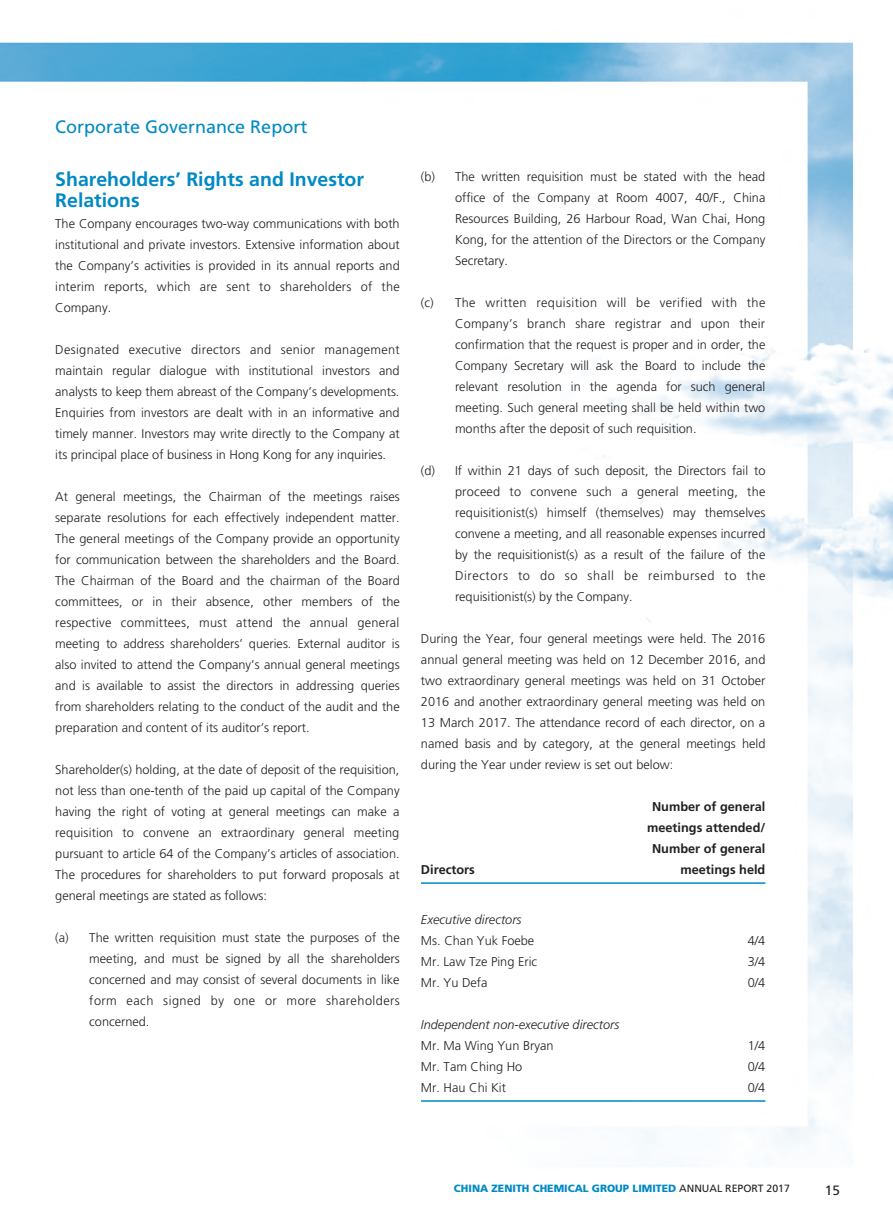
<style>
.page{position:relative;width:893px;height:1212px;background:#fff}
.page>*{position:absolute;margin:0;border:0;box-sizing:border-box;transform-origin:0 0}
.t1{font:700 19.5px/21px "Frutiger LT Std";color:#0089c4}
.t2{font:18px "Frutiger LT Std";color:#0089c4}
.t3{font:13.5px "Frutiger LT Std";color:#231f20}
.t4{font:300 12.75px/21px "Frutiger LT Std";color:#231f20;text-align:justify}
.t5{font:700 12.75px/21px "Frutiger LT Std";color:#231f20;text-align:right}
.t6{font:italic 300 12.75px "Frutiger LT Std";color:#231f20}
.t7{font:900 10.5px "Frutiger LT Std";color:#0089c4}
.s1{font-weight:400;color:#231f20}
</style>
<div class="page">
<img style="left:0;top:42px;width:893px;height:1125px">
<hr style="left:421px;top:882px;width:217px;height:2px;background:#0089c4">
<hr style="left:638px;top:882px;width:127px;height:2px;background:#0089c4">
<hr style="left:421px;top:1100px;width:217px;height:2px;background:#0089c4">
<hr style="left:638px;top:1100px;width:127px;height:2px;background:#0089c4">
<h2 class="t2" style="left:55px;top:116px;width:254px">Corporate Governance Report</h2>
<h1 class="t1" style="left:55px;top:169px;width:310px">Shareholders’ Rights and Investor<br>Relations</h1>
<p class="t4" style="left:55px;top:214px;width:346px">The Company encourages two-way communications with both institutional and private investors. Extensive information about the Company’s activities is provided in its annual reports and interim reports, which are sent to shareholders of the Company.</p>
<p class="t4" style="left:55px;top:340px;width:346px">Designated executive directors and senior management maintain regular dialogue with institutional investors and analysts to keep them abreast of the Company’s developments.<br>Enquiries from investors are dealt with in an informative and timely manner. Investors may write directly to the Company at its principal place of business in Hong Kong for any inquiries.</p>
<p class="t4" style="left:55px;top:487px;width:346px">At general meetings, the Chairman of the meetings raises separate resolutions for each effectively independent matter.<br>The general meetings of the Company provide an opportunity for communication between the shareholders and the Board.<br>The Chairman of the Board and the chairman of the Board committees, or in their absence, other members of the respective committees, must attend the annual general meeting to address shareholders’ queries. External auditor is also invited to attend the Company’s annual general meetings and is available to assist the directors in addressing queries from shareholders relating to the conduct of the audit and the preparation and content of its auditor’s report.</p>
<p class="t4" style="left:55px;top:760px;width:346px">Shareholder(s) holding, at the date of deposit of the requisition, not less than one-tenth of the paid up capital of the Company having the right of voting at general meetings can make a requisition to convene an extraordinary general meeting pursuant to article 64 of the Company’s articles of association.<br>The procedures for shareholders to put forward proposals at general meetings are stated as follows:</p>
<p class="t4" style="left:89px;top:928px;width:312px;text-indent:-34px">(a) The written requisition must state the purposes of the meeting, and must be signed by all the shareholders concerned and may consist of several documents in like form each signed by one or more shareholders concerned.</p>
<p class="t4" style="left:455px;top:166px;width:312px;text-indent:-34px">(b) The written requisition must be stated with the head office of the Company at Room 4007, 40/F., China Resources Building, 26 Harbour Road, Wan Chai, Hong Kong, for the attention of the Directors or the Company Secretary.</p>
<p class="t4" style="left:455px;top:292px;width:312px;text-indent:-34px">(c) The written requisition will be verified with the Company’s branch share registrar and upon their confirmation that the request is proper and in order, the Company Secretary will ask the Board to include the relevant resolution in the agenda for such general meeting. Such general meeting shall be held within two months after the deposit of such requisition.</p>
<p class="t4" style="left:455px;top:460px;width:312px;text-indent:-34px">(d) If within 21 days of such deposit, the Directors fail to proceed to convene such a general meeting, the requisitionist(s) himself (themselves) may themselves convene a meeting, and all reasonable expenses incurred by the requisitionist(s) as a result of the failure of the Directors to do so shall be reimbursed to the requisitionist(s) by the Company.</p>
<p class="t4" style="left:421px;top:628px;width:346px">During the Year, four general meetings were held. The 2016 annual general meeting was held on 12 December 2016, and two extraordinary general meetings was held on 31 October 2016 and another extraordinary general meeting was held on 13 March 2017. The attendance record of each director, on a named basis and by category, at the general meetings held during the Year under review is set out below:</p>
<p class="t5" style="left:421px;top:859px;width:55px">Directors</p>
<p class="t5" style="left:647px;top:796px;width:120px">Number of general meetings attended/<br>Number of general meetings held</p>
<p class="t6" style="left:421px;top:912px;width:102px">Executive directors</p>
<p class="t4" style="left:421px;top:930px;width:115px">Ms. Chan Yuk Foebe</p>
<p class="t4" style="left:748px;top:930px;width:19px">4/4</p>
<p class="t4" style="left:421px;top:951px;width:118px">Mr. Law Tze Ping Eric</p>
<p class="t4" style="left:748px;top:951px;width:19px">3/4</p>
<p class="t4" style="left:421px;top:972px;width:68px">Mr. Yu Defa</p>
<p class="t4" style="left:748px;top:972px;width:19px">0/4</p>
<p class="t6" style="left:421px;top:1017px;width:200px">Independent non-executive directors</p>
<p class="t4" style="left:421px;top:1035px;width:134px">Mr. Ma Wing Yun Bryan</p>
<p class="t4" style="left:748px;top:1035px;width:19px">1/4</p>
<p class="t4" style="left:421px;top:1056px;width:103px">Mr. Tam Ching Ho</p>
<p class="t4" style="left:748px;top:1056px;width:19px">0/4</p>
<p class="t4" style="left:421px;top:1077px;width:87px">Mr. Hau Chi Kit</p>
<p class="t4" style="left:748px;top:1077px;width:19px">0/4</p>
<p class="t7" style="left:454px;top:1182px;width:337px">CHINA ZENITH CHEMICAL GROUP LIMITED <span class="s1">ANNUAL REPORT 2017</span></p>
<p class="t3" style="left:825px;top:1182px;width:17px">15</p>
</div>
